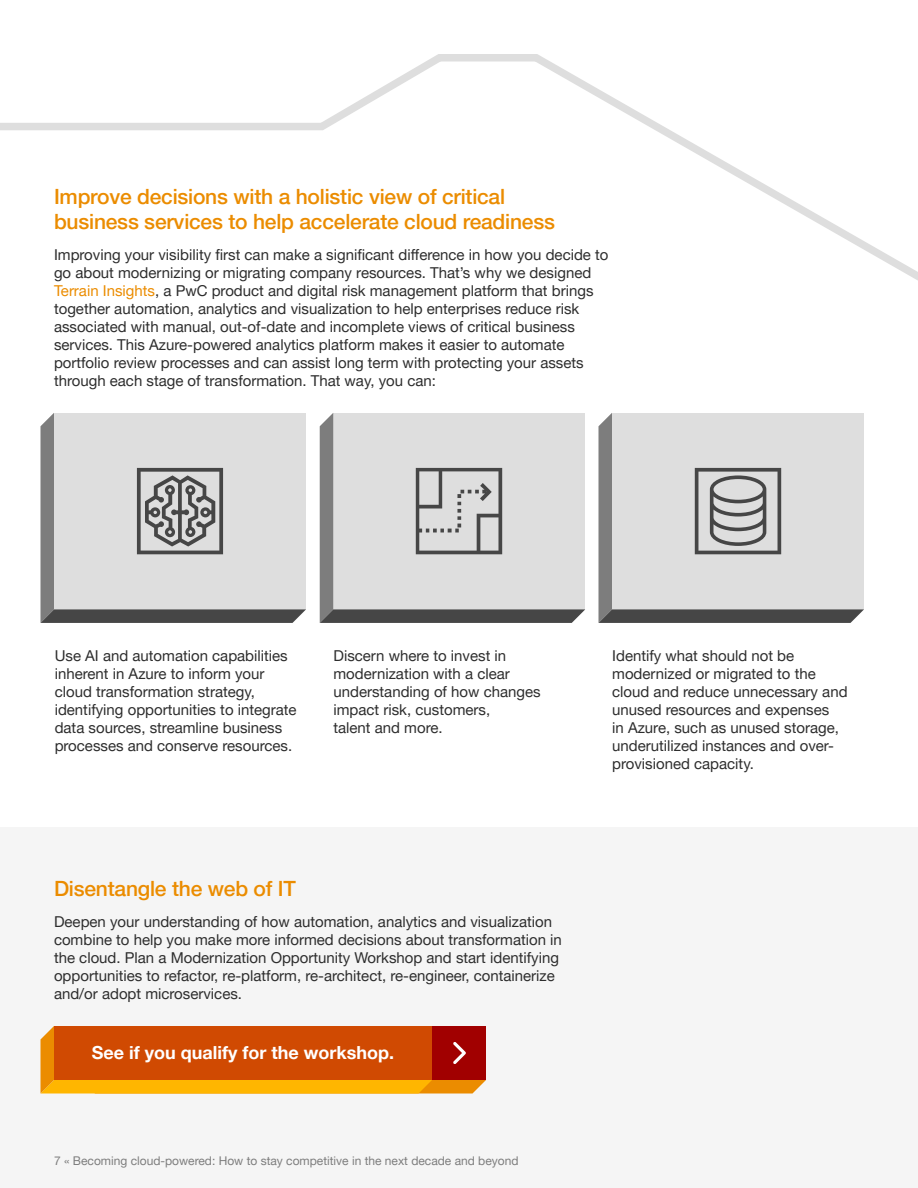
<style>
.page{position:relative;width:918px;height:1188px;background:#fff}
.page>*{position:absolute;margin:0;border:0;box-sizing:border-box;transform-origin:0 0}
.t1{font:500 21px/25.2px "Helvetica Neue LT Pro";letter-spacing:-.01em;color:#eb8c00}
.t2{font:700 18px "Helvetica Neue LT Pro";color:#fff}
.t3{font:15px/18px "Helvetica Neue LT Pro";color:#2d2d2d}
.t4{font:12px "Helvetica Neue LT Pro";color:#7d7d7d}
.s1{color:#eb8c00}
</style>
<div class="page">
<div style="left:0;top:827px;width:918px;height:361px;background:#f5f5f5"></div>
<svg style="left:0;top:54px;width:918px;height:227px"></svg>
<svg style="left:40px;top:413px;width:266px;height:210px;background:#c7c7c7"></svg>
<svg style="left:320px;top:413px;width:265px;height:210px;background:#cbcbcb"></svg>
<svg style="left:598px;top:413px;width:266px;height:210px;background:#c9c9c9"></svg>
<svg style="left:40px;top:1026px;width:446px;height:68px;background:#d55b05"></svg>
<h1 class="t1" style="left:54px;top:184px;width:502px">Improve decisions with a holistic view of critical business services to help accelerate cloud readiness</h1>
<p class="t3" style="left:54px;top:245px;width:556px">Improving your visibility first can make a significant difference in how you decide to go about modernizing or migrating company resources. That’s why we designed <span class="s1">Terrain Insights</span>, a PwC product and digital risk management platform that brings together automation, analytics and visualization to help enterprises reduce risk associated with manual, out-of-date and incomplete views of critical business services. This Azure-powered analytics platform makes it easier to automate portfolio review processes and can assist long term with protecting your assets through each stage of transformation. That way, you can:</p>
<p class="t3" style="left:55px;top:646px;width:243px">Use AI and automation capabilities inherent in Azure to inform your cloud transformation strategy, identifying opportunities to integrate data sources, streamline business processes and conserve resources.</p>
<p class="t3" style="left:333px;top:646px;width:209px">Discern where to invest in modernization with a clear understanding of how changes impact risk, customers,<br>talent and more.</p>
<p class="t3" style="left:612px;top:646px;width:237px">Identify what should not be modernized or migrated to the cloud and reduce unnecessary and unused resources and expenses<br>in Azure, such as unused storage, underutilized instances and over&shy;provisioned capacity.</p>
<h1 class="t1" style="left:54px;top:876px;width:244px">Disentangle the web of IT</h1>
<p class="t3" style="left:54px;top:912px;width:509px">Deepen your understanding of how automation, analytics and visualization combine to help you make more informed decisions about transformation in the cloud. Plan a Modernization Opportunity Workshop and start identifying opportunities to refactor, re-platform, re-architect, re-engineer, containerize and/or adopt microservices.</p>
<p class="t2" style="left:92px;top:1042px;width:304px">See if you qualify for the workshop.</p>
<p class="t4" style="left:54px;top:1154px;width:466px">7 « Becoming cloud-powered: How to stay competitive in the next decade and beyond</p>
</div>
